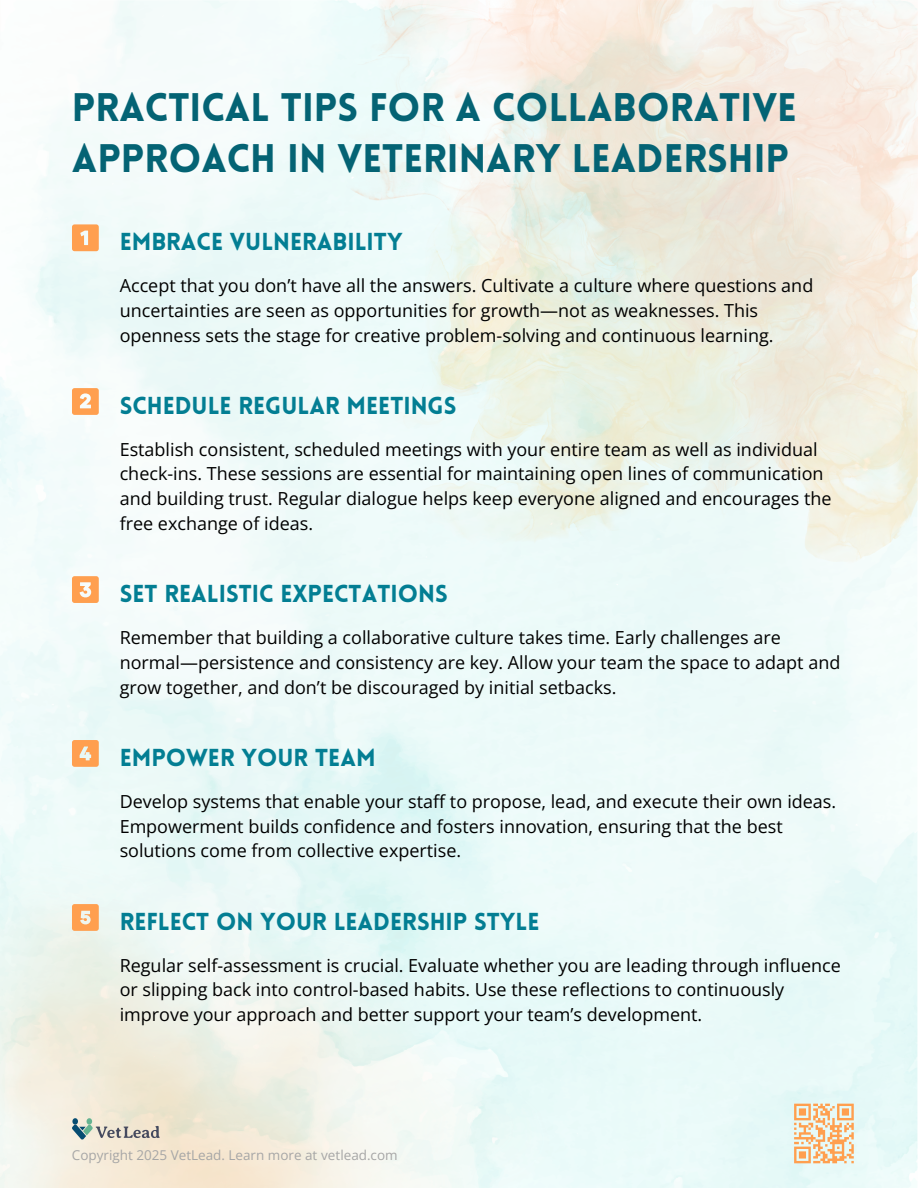
<style>
.page{position:relative;width:918px;height:1188px;background:#fff}
.page>*{position:absolute;margin:0;border:0;box-sizing:border-box;transform-origin:0 0}
.t1{font:900 39px/50.7px "Lovelo";color:#046374}
.t2{font:900 24px "Lovelo";color:#037e93}
.t3{font:18px/24.8px "Open Sans";color:#000}
.t4{font:13.5px "Open Sans";color:#a6a6a6}
</style>
<div class="page">
<svg style="left:72px;top:224px;width:27px;height:27px"></svg>
<svg style="left:72px;top:388px;width:27px;height:27px"></svg>
<svg style="left:72px;top:576px;width:27px;height:27px"></svg>
<svg style="left:72px;top:740px;width:27px;height:27px"></svg>
<svg style="left:72px;top:904px;width:27px;height:27px"></svg>
<img style="left:314px;top:0;width:604px;height:567px">
<svg style="left:72px;top:1118px;width:88px;height:22px;background:#c3c4b9"></svg>
<svg style="left:794px;top:1104px;width:60px;height:59px;background:#f2cca3"></svg>
<p class="t1" style="left:72px;top:86px;width:726px">PRACTICAL TIPS FOR A COLLABORATIVE<br>APPROACH IN VETERINARY LEADERSHIP</p>
<p class="t2" style="left:120px;top:232px;width:284px">EMBRACE VULNERABILITY</p>
<h1 class="t3" style="left:120px;top:273px;width:695px">Accept that you don’t have all the answers. Cultivate a culture where questions and uncertainties are seen as opportunities for growth—not as weaknesses. This openness sets the stage for creative problem-solving and continuous learning.</h1>
<p class="t2" style="left:120px;top:396px;width:338px">SCHEDULE REGULAR MEETINGS</p>
<h2 class="t3" style="left:120px;top:436px;width:714px">Establish consistent, scheduled meetings with your entire team as well as individual check-ins. These sessions are essential for maintaining open lines of communication and building trust. Regular dialogue helps keep everyone aligned and encourages the free exchange of ideas.</h2>
<h3 class="t2" style="left:120px;top:584px;width:330px">SET REALISTIC EXPECTATIONS</h3>
<p class="t3" style="left:120px;top:625px;width:722px">Remember that building a collaborative culture takes time. Early challenges are normal—persistence and consistency are key. Allow your team the space to adapt and grow together, and don’t be discouraged by initial setbacks.</p>
<h2 class="t2" style="left:120px;top:748px;width:257px">EMPOWER YOUR TEAM</h2>
<h3 class="t3" style="left:120px;top:788px;width:718px">Develop systems that enable your staff to propose, lead, and execute their own ideas.<br>Empowerment builds confidence and fosters innovation, ensuring that the best solutions come from collective expertise.</h3>
<p class="t2" style="left:120px;top:912px;width:421px">REFLECT ON YOUR LEADERSHIP STYLE</p>
<h2 class="t3" style="left:120px;top:952px;width:723px">Regular self-assessment is crucial. Evaluate whether you are leading through influence or slipping back into control-based habits. Use these reflections to continuously improve your approach and better support your team’s development.</h2>
<h3 class="t4" style="left:72px;top:1146px;width:327px">Copyright 2025 VetLead. Learn more at vetlead.com</h3>
</div>
